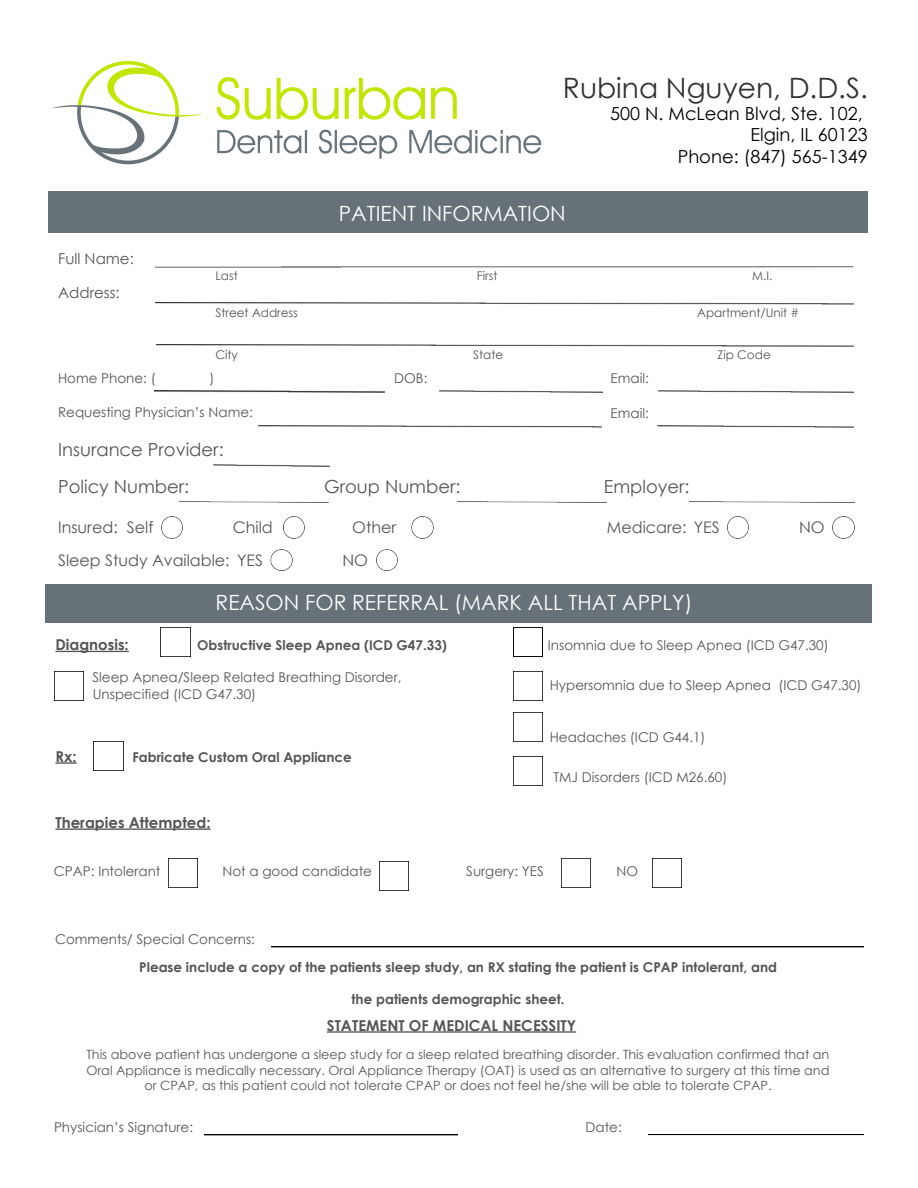
<style>
.page{position:relative;width:918px;height:1188px;background:#fff}
.page>*{position:absolute;margin:0;border:0;box-sizing:border-box;transform-origin:0 0}
.t1{font:28.05px "Century Gothic";color:#323232}
.t2{font:21px "Century Gothic";color:#fff}
.t3{font:18px/21.6px "Century Gothic";color:#000;text-align:right}
.t4{font:18px/36.8px "Century Gothic";color:#555}
.t5{font:15.9px "Century Gothic";color:#555}
.t6{font:700 15px "Century Gothic";color:#555}
.t7{font:15px "Century Gothic";color:#555}
.t8{font:13.5px/16.2px "Century Gothic";color:#555}
.t9{font:700 13.5px "Century Gothic";color:#555}
.t10{font:12.75px/15.3px "Century Gothic";color:#555;text-align:center}
.t11{font:12px "Century Gothic";color:#555}
</style>
<div class="page">
<img style="left:48px;top:232px;width:820px;height:904px">
<div style="left:48px;top:191px;width:820px;height:41px;background:#667278"></div>
<div style="left:45px;top:584px;width:827px;height:39px;background:#667278"></div>
<img style="left:514px;top:712px;width:29px;height:30px">
<img style="left:514px;top:627px;width:29px;height:30px">
<hr style="left:55px;top:651px;width:74px;height:1px;background:#555">
<hr style="left:327px;top:1031px;width:249px;height:2px;background:#555">
<hr style="left:55px;top:828px;width:156px;height:2px;background:#555">
<hr style="left:55px;top:762px;width:22px;height:2px;background:#555">
<img style="left:156px;top:266px;width:697px;height:1px">
<img style="left:156px;top:303px;width:698px;height:2px">
<img style="left:156px;top:345px;width:698px;height:2px">
<img style="left:154px;top:391px;width:230px;height:1px">
<img style="left:258px;top:426px;width:343px;height:1px">
<img style="left:214px;top:464px;width:116px;height:2px">
<img style="left:161px;top:517px;width:22px;height:22px">
<img style="left:283px;top:517px;width:22px;height:22px">
<img style="left:411px;top:517px;width:22px;height:22px">
<img style="left:270px;top:549px;width:22px;height:22px">
<img style="left:376px;top:549px;width:22px;height:22px">
<img style="left:727px;top:517px;width:22px;height:21px">
<img style="left:833px;top:517px;width:21px;height:21px">
<img style="left:180px;top:501px;width:148px;height:2px">
<img style="left:458px;top:501px;width:149px;height:2px">
<img style="left:690px;top:501px;width:165px;height:2px">
<img style="left:439px;top:391px;width:164px;height:1px">
<img style="left:659px;top:391px;width:195px;height:1px">
<img style="left:658px;top:426px;width:195px;height:2px">
<img style="left:161px;top:627px;width:29px;height:30px">
<img style="left:94px;top:742px;width:29px;height:29px">
<img style="left:168px;top:858px;width:29px;height:29px">
<img style="left:561px;top:858px;width:29px;height:29px">
<img style="left:652px;top:858px;width:29px;height:29px">
<img style="left:380px;top:861px;width:29px;height:29px">
<img style="left:55px;top:671px;width:29px;height:29px">
<img style="left:514px;top:671px;width:29px;height:29px">
<img style="left:272px;top:946px;width:592px;height:1px">
<img style="left:204px;top:1134px;width:254px;height:1px">
<img style="left:514px;top:756px;width:29px;height:29px">
<img style="left:648px;top:1134px;width:216px;height:1px">
<img style="left:51px;top:60px;width:491px;height:105px">
<h1 class="t1" style="left:563px;top:69px;width:306px">Rubina Nguyen, D.D.S.</h1>
<h3 class="t3" style="left:610px;top:102px;width:259px">500 N. McLean Blvd, Ste. 102,<br>Elgin, IL 60123<br>Phone: (847) 565-1349</h3>
<p class="t7" style="left:58px;top:248px;width:77px">Full Name:</p>
<p class="t7" style="left:58px;top:282px;width:63px">Address:</p>
<h2 class="t2" style="left:339px;top:199px;width:228px">PATIENT INFORMATION</h2>
<p class="t11" style="left:215px;top:267px;width:24px">Last</p>
<p class="t11" style="left:477px;top:267px;width:22px">First</p>
<p class="t11" style="left:752px;top:267px;width:22px">M.I.</p>
<p class="t11" style="left:215px;top:305px;width:84px">Street Address</p>
<p class="t11" style="left:697px;top:305px;width:104px">Apartment/Unit #</p>
<p class="t11" style="left:215px;top:346px;width:24px">City</p>
<p class="t11" style="left:473px;top:346px;width:32px">State</p>
<p class="t11" style="left:718px;top:346px;width:55px">Zip Code</p>
<p class="t8" style="left:58px;top:369px;width:99px">Home Phone: (</p>
<p class="t8" style="left:210px;top:369px;width:6px">)</p>
<p class="t8" style="left:58px;top:404px;width:196px">Requesting Physician’s Name:</p>
<h3 class="t4" style="left:58px;top:431px;width:167px">Insurance Provider:<br>Policy Number:</h3>
<p class="t8" style="left:394px;top:369px;width:35px">DOB:</p>
<p class="t8" style="left:611px;top:369px;width:40px">Email:</p>
<p class="t8" style="left:611px;top:405px;width:40px">Email:</p>
<h3 class="t4" style="left:324px;top:468px;width:138px">Group Number:</h3>
<h3 class="t4" style="left:604px;top:468px;width:87px">Employer:</h3>
<p class="t5" style="left:58px;top:517px;width:97px">Insured: Self</p>
<p class="t5" style="left:233px;top:517px;width:41px">Child</p>
<p class="t5" style="left:352px;top:517px;width:46px">Other</p>
<p class="t5" style="left:58px;top:549px;width:206px">Sleep Study Available: YES</p>
<p class="t5" style="left:342px;top:549px;width:27px">NO</p>
<p class="t5" style="left:607px;top:516px;width:114px">Medicare: YES</p>
<p class="t5" style="left:799px;top:516px;width:27px">NO</p>
<h2 class="t2" style="left:216px;top:588px;width:478px">REASON FOR REFERRAL (MARK ALL THAT APPLY)</h2>
<p class="t6" style="left:55px;top:633px;width:75px">Diagnosis:</p>
<p class="t9" style="left:197px;top:635px;width:251px">Obstructive Sleep Apnea (ICD G47.33)</p>
<p class="t8" style="left:548px;top:637px;width:282px">Insomnia due to Sleep Apnea (ICD G47.30)</p>
<p class="t8" style="left:93px;top:669px;width:310px">Sleep Apnea/Sleep Related Breathing Disorder,<br>Unspecified (ICD G47.30)</p>
<p class="t8" style="left:550px;top:677px;width:313px">Hypersomnia due to Sleep Apnea (ICD G47.30)</p>
<p class="t6" style="left:55px;top:745px;width:23px">Rx:</p>
<p class="t9" style="left:132px;top:747px;width:221px">Fabricate Custom Oral Appliance</p>
<p class="t6" style="left:55px;top:811px;width:157px">Therapies Attempted:</p>
<p class="t8" style="left:550px;top:728px;width:157px">Headaches (ICD G44.1)</p>
<p class="t8" style="left:554px;top:769px;width:175px">TMJ Disorders (ICD M26.60)</p>
<p class="t8" style="left:54px;top:863px;width:108px">CPAP: Intolerant</p>
<p class="t8" style="left:223px;top:863px;width:151px">Not a good candidate</p>
<p class="t8" style="left:466px;top:863px;width:79px">Surgery: YES</p>
<p class="t8" style="left:616px;top:863px;width:23px">NO</p>
<p class="t8" style="left:55px;top:931px;width:201px">Comments/ Special Concerns:</p>
<p class="t9" style="left:139px;top:957px;width:639px">Please include a copy of the patients sleep study, an RX stating the patient is CPAP intolerant, and</p>
<p class="t9" style="left:352px;top:989px;width:215px">the patients demographic sheet.</p>
<p class="t6" style="left:327px;top:1014px;width:251px">STATEMENT OF MEDICAL NECESSITY</p>
<p class="t10" style="left:86px;top:1047px;width:745px">This above patient has undergone a sleep study for a sleep related breathing disorder. This evaluation confirmed that an<br>Oral Appliance is medically necessary. Oral Appliance Therapy (OAT) is used as an alternative to surgery at this time and or CPAP, as this patient could not tolerate CPAP or does not feel he/she will be able to tolerate CPAP.</p>
<p class="t8" style="left:54px;top:1119px;width:141px">Physician’s Signature:</p>
<p class="t8" style="left:585px;top:1119px;width:38px">Date:</p>
</div>
